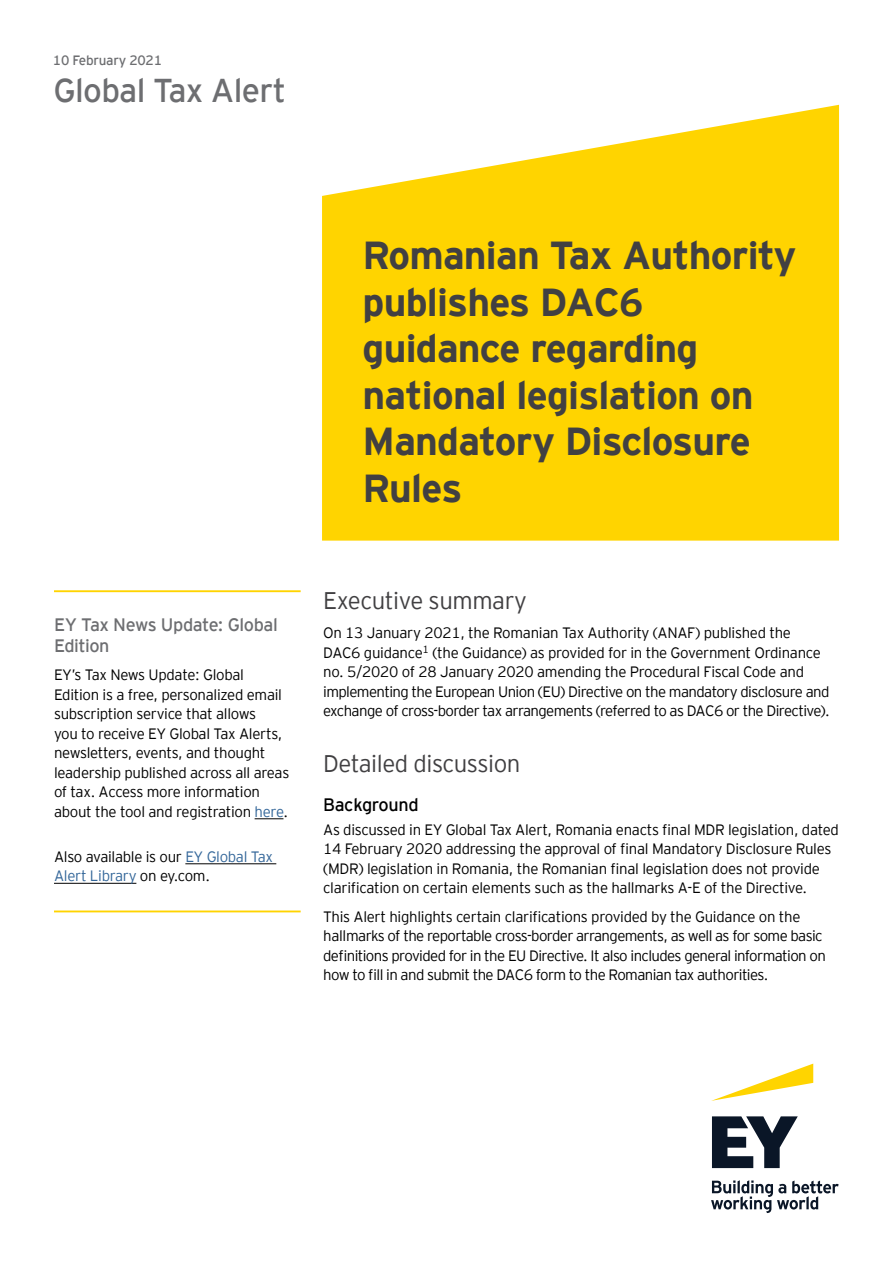
<style>
.page{position:relative;width:893px;height:1263px;background:#fff}
.page>*{position:absolute;margin:0;border:0;box-sizing:border-box;transform-origin:0 0}
.t1{font:700 39px/46.5px "EY Interstate";letter-spacing:-.02em;color:#414042}
.t2{font:33px "EY Interstate";letter-spacing:-.02em;color:#6d6e71}
.t3{font:300 24px "EY Interstate";letter-spacing:-.02em;color:#414042}
.t4{font:18px/21px "EY Interstate";letter-spacing:-.025em;color:#6d6e71}
.t5{font:18px "EY Interstate";letter-spacing:-.02em;color:#000}
.t6{font:300 15px/19.5px "EY Interstate";letter-spacing:-.02em;color:#000}
.t7{font:300 15px/19.5px "EY Interstate";letter-spacing:-.04em;color:#000}
.t8{font:13.5px "EY Interstate";letter-spacing:-.02em;color:#6d6e71}
.s1{color:#369}
</style>
<div class="page">
<svg style="left:322px;top:105px;width:517px;height:436px;background:#ffd81a"></svg>
<hr style="left:54px;top:590px;width:247px;height:2px;background:#ffd400">
<svg style="left:255px;top:818px;width:28px;height:1px"></svg>
<hr style="left:185px;top:863px;width:91px;height:1px;background:#000">
<hr style="left:54px;top:883px;width:82px;height:1px;background:#000">
<hr style="left:54px;top:910px;width:247px;height:2px;background:#ffd400">
<svg style="left:711px;top:1063px;width:102px;height:38px"></svg>
<svg style="left:711px;top:1116px;width:128px;height:97px"></svg>
<p class="t8" style="left:53px;top:50px;width:111px">10 February 2021</p>
<h2 class="t2" style="left:53px;top:67px;width:234px">Global Tax Alert</h2>
<h1 class="t1" style="left:363px;top:230px;width:436px">Romanian Tax Authority publishes DAC6 guidance regarding national legislation on<br>Mandatory Disclosure<br>Rules</h1>
<p class="t4" style="left:54px;top:613px;width:225px">EY Tax News Update: Global<br>Edition</p>
<p class="t6" style="left:54px;top:664px;width:237px">EY’s Tax News Update: Global Edition is a free, personalized email subscription service that allows<br>you to receive EY Global Tax Alerts, newsletters, events, and thought leadership published across all areas of tax. Access more information about the tool and registration <span class="s1">here</span>.</p>
<p class="t6" style="left:54px;top:846px;width:221px">Also available is our <span class="s1">EY Global Tax<br>Alert Library</span> on ey.com.</p>
<h3 class="t3" style="left:323px;top:584px;width:205px">Executive summary</h3>
<p class="t6" style="left:323px;top:622px;width:508px">On 13 January 2021, the Romanian Tax Authority (ANAF) published the DAC6 guidance<sup>1</sup> (the Guidance) as provided for in the Government Ordinance no. 5/2020 of 28 January 2020 amending the Procedural Fiscal Code and implementing the European Union (EU) Directive on the mandatory disclosure and exchange of cross-border tax arrangements (referred to as DAC6 or the Directive).</p>
<h3 class="t3" style="left:323px;top:746px;width:199px">Detailed discussion</h3>
<p class="t5" style="left:323px;top:791px;width:97px">Background</p>
<p class="t6" style="left:323px;top:818px;width:517px">As discussed in EY Global Tax Alert, Romania enacts final MDR legislation, dated 14 February 2020 addressing the approval of final Mandatory Disclosure Rules (MDR) legislation in Romania, the Romanian final legislation does not provide clarification on certain elements such as the hallmarks A-E of the Directive.</p>
<p class="t7" style="left:323px;top:905px;width:504px">This Alert highlights certain clarifications provided by the Guidance on the hallmarks of the reportable cross-border arrangements, as well as for some basic definitions provided for in the EU Directive. It also includes general information on how to fill in and submit the DAC6 form to the Romanian tax authorities.</p>
</div>
